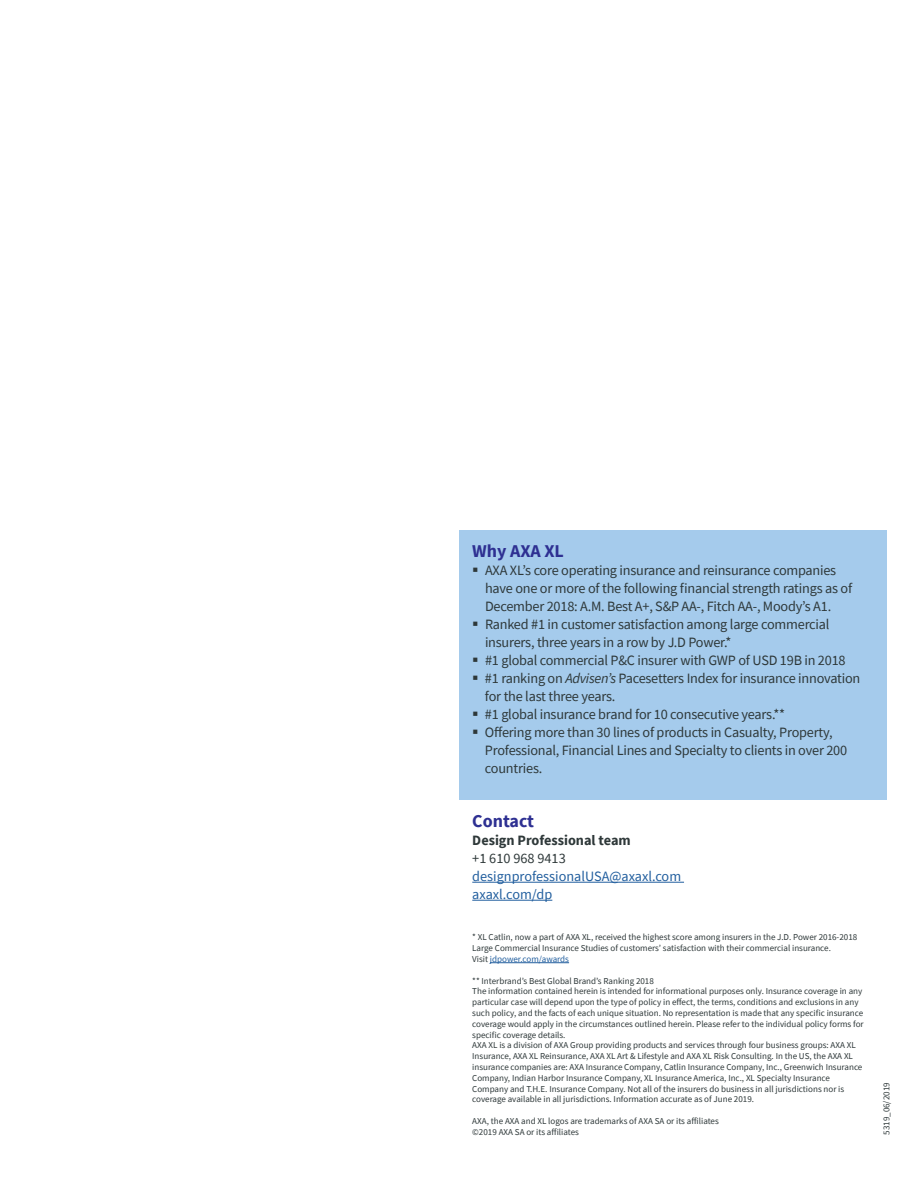
<style>
.page{position:relative;width:918px;height:1188px;background:#fff}
.page>*{position:absolute;margin:0;border:0;box-sizing:border-box;transform-origin:0 0}
.t1{font:700 18px "Source Sans Pro";color:#2e3092}
.t2{font:14.25px/18px "Source Sans Pro";letter-spacing:-.015em;color:#2e3839}
.t3{font:14.25px/18px "Source Sans Pro";color:#215e9e}
.t4{font:700 14.25px "Source Sans Pro";color:#2e3839}
.t5{font:9px/10.8px "Source Sans Pro";color:#2e3839}
.s1{font-style:italic}
.s2{color:#215e9e}
</style>
<div class="page">
<div style="left:459px;top:530px;width:427px;height:270px;background:#a5cbec"></div>
<hr style="left:472px;top:882px;width:212px;height:1px;background:#215e9e">
<hr style="left:472px;top:900px;width:80px;height:1px;background:#215e9e">
<hr style="left:490px;top:962px;width:79px;height:1px;background:#215e9e">
<h1 class="t1" style="left:472px;top:539px;width:93px">Why AXA XL</h1>
<p class="t2" style="left:485px;top:561px;width:377px">AXA XL’s core operating insurance and reinsurance companies have one or more of the following financial strength ratings as of December 2018: A.M. Best A+, S&amp;P AA-, Fitch AA-, Moody’s A1.<br>Ranked #1 in customer satisfaction among large commercial insurers, three years in a row by J.D Power.*<br>#1 global commercial P&amp;C insurer with GWP of USD 19B in 2018 #1 ranking on <span class="s1">Advisen’s</span> Pacesetters Index for insurance innovation for the last three years.<br>#1 global insurance brand for 10 consecutive years.**<br>Offering more than 30 lines of products in Casualty, Property, Professional, Financial Lines and Specialty to clients in over 200 countries.</p>
<h1 class="t1" style="left:472px;top:809px;width:63px">Contact</h1>
<h2 class="t4" style="left:472px;top:831px;width:160px">Design Professional team</h2>
<h2 class="t2" style="left:472px;top:849px;width:95px">+1 610 968 9413</h2>
<h2 class="t3" style="left:472px;top:867px;width:210px">designprofessionalUSA@axaxl.com axaxl.com/dp</h2>
<p class="t5" style="left:472px;top:932px;width:387px">* XL Catlin, now a part of AXA XL, received the highest score among insurers in the J.D. Power 2016-2018<br>Large Commercial Insurance Studies of customers’ satisfaction with their commercial insurance.<br>Visit <span class="s2">jdpower.com/awards</span></p>
<p class="t5" style="left:472px;top:975px;width:393px">** Interbrand’s Best Global Brand’s Ranking 2018<br>The information contained herein is intended for informational purposes only. Insurance coverage in any particular case will depend upon the type of policy in effect, the terms, conditions and exclusions in any such policy, and the facts of each unique situation. No representation is made that any specific insurance coverage would apply in the circumstances outlined herein. Please refer to the individual policy forms for specific coverage details.<br>AXA XL is a division of AXA Group providing products and services through four business groups: AXA XL Insurance, AXA XL Reinsurance, AXA XL Art &amp; Lifestyle and AXA XL Risk Consulting. In the US, the AXA XL insurance companies are: AXA Insurance Company, Catlin Insurance Company, Inc., Greenwich Insurance Company, Indian Harbor Insurance Company, XL Insurance America, Inc., XL Specialty Insurance Company and T.H.E. Insurance Company. Not all of the insurers do business in all jurisdictions nor is coverage available in all jurisdictions. Information accurate as of June 2019.</p>
<p class="t5" style="left:472px;top:1116px;width:248px">AXA, the AXA and XL logos are trademarks of AXA SA or its affiliates ©2019 AXA SA or its affiliates</p>
<p class="t5" style="left:881px;top:1135px;width:54px;rotate:-90deg">5319_06/2019</p>
</div>
